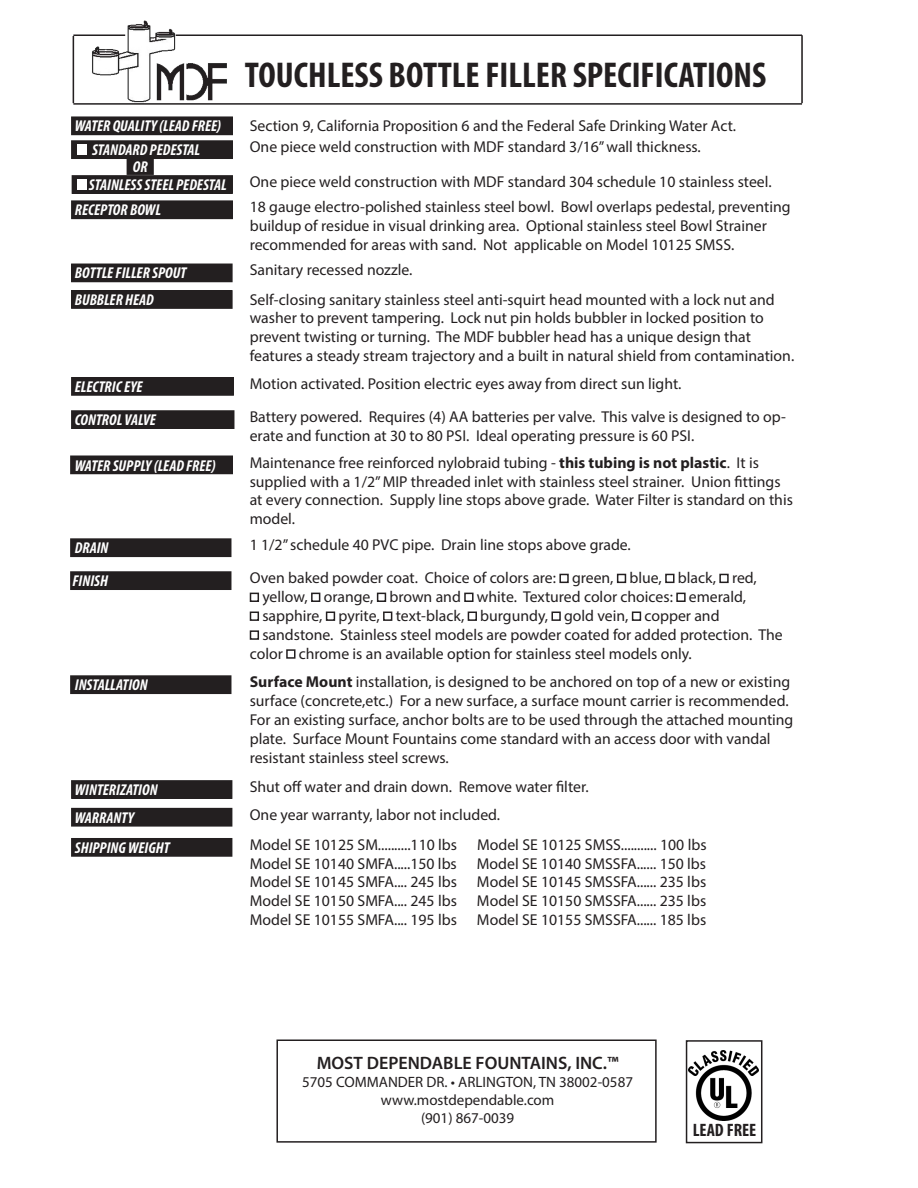
<style>
.page{position:relative;width:918px;height:1188px;background:#fff}
.page>*{position:absolute;margin:0;border:0;box-sizing:border-box;transform-origin:0 0}
.t1{font:700 condensed 36px "Myriad Pro";color:#231f20}
.t2{font:600 18px "Myriad Pro";color:#231f20}
.t3{font:700 condensed 18px "Myriad Pro";color:#231f20}
.t4{font:15.75px/18.9px "Myriad Pro";color:#231f20}
.t5{font:italic 700 condensed 15.75px "Myriad Pro";color:#fff}
.t6{font:15px "Myriad Pro";color:#231f20}
.s1{font-weight:700}
</style>
<div class="page">
<hr style="left:73px;top:34px;width:52px;height:2px;background:#231f20">
<hr style="left:176px;top:34px;width:626px;height:2px;background:#231f20">
<hr style="left:801px;top:35px;width:2px;height:68px;background:#231f20">
<hr style="left:73px;top:103px;width:729px;height:2px;background:#231f20">
<hr style="left:73px;top:36px;width:1px;height:67px;background:#231f20">
<div style="left:72px;top:117px;width:160px;height:17px;background:#231f20"></div>
<div style="left:71px;top:116px;width:162px;height:19px;border:2px solid #231f20"></div>
<div style="left:72px;top:201px;width:160px;height:17px;background:#231f20"></div>
<div style="left:71px;top:200px;width:162px;height:19px;border:2px solid #231f20"></div>
<div style="left:72px;top:291px;width:160px;height:17px;background:#231f20"></div>
<div style="left:71px;top:290px;width:162px;height:19px;border:2px solid #231f20"></div>
<div style="left:72px;top:378px;width:161px;height:17px;background:#231f20"></div>
<div style="left:71px;top:377px;width:163px;height:19px;border:2px solid #231f20"></div>
<div style="left:72px;top:411px;width:162px;height:17px;background:#231f20"></div>
<div style="left:71px;top:410px;width:163px;height:19px;border:2px solid #231f20"></div>
<div style="left:71px;top:456px;width:161px;height:17px;background:#231f20"></div>
<div style="left:70px;top:456px;width:163px;height:18px;border:2px solid #231f20"></div>
<div style="left:71px;top:572px;width:160px;height:17px;background:#231f20"></div>
<div style="left:70px;top:571px;width:161px;height:19px;border:2px solid #231f20"></div>
<div style="left:71px;top:676px;width:160px;height:17px;background:#231f20"></div>
<div style="left:70px;top:675px;width:161px;height:19px;border:2px solid #231f20"></div>
<div style="left:72px;top:781px;width:160px;height:17px;background:#231f20"></div>
<div style="left:71px;top:780px;width:161px;height:19px;border:2px solid #231f20"></div>
<div style="left:72px;top:809px;width:160px;height:17px;background:#231f20"></div>
<div style="left:71px;top:808px;width:161px;height:19px;border:2px solid #231f20"></div>
<div style="left:72px;top:839px;width:160px;height:17px;background:#231f20"></div>
<div style="left:71px;top:838px;width:161px;height:19px;border:2px solid #231f20"></div>
<div style="left:72px;top:176px;width:160px;height:17px;background:#231f20"></div>
<div style="left:72px;top:175px;width:161px;height:19px;border:2px solid #231f20"></div>
<div style="left:127px;top:160px;width:26px;height:14px;background:#231f20"></div>
<div style="left:127px;top:159px;width:27px;height:16px;border:2px solid #231f20"></div>
<div style="left:71px;top:539px;width:160px;height:17px;background:#231f20"></div>
<div style="left:70px;top:538px;width:161px;height:19px;border:2px solid #231f20"></div>
<div style="left:72px;top:264px;width:160px;height:18px;background:#231f20"></div>
<div style="left:559px;top:574px;width:10px;height:9px;border:2px solid #231f20"></div>
<div style="left:617px;top:574px;width:9px;height:9px;border:2px solid #231f20"></div>
<div style="left:665px;top:574px;width:10px;height:9px;border:2px solid #231f20"></div>
<div style="left:719px;top:574px;width:10px;height:9px;border:2px solid #231f20"></div>
<div style="left:250px;top:593px;width:9px;height:9px;border:2px solid #231f20"></div>
<div style="left:311px;top:593px;width:9px;height:9px;border:2px solid #231f20"></div>
<div style="left:377px;top:593px;width:9px;height:9px;border:2px solid #231f20"></div>
<div style="left:464px;top:593px;width:10px;height:9px;border:2px solid #231f20"></div>
<div style="left:676px;top:593px;width:10px;height:9px;border:2px solid #231f20"></div>
<div style="left:250px;top:612px;width:9px;height:9px;border:2px solid #231f20"></div>
<div style="left:326px;top:612px;width:9px;height:9px;border:2px solid #231f20"></div>
<div style="left:383px;top:612px;width:9px;height:9px;border:2px solid #231f20"></div>
<div style="left:468px;top:612px;width:9px;height:9px;border:2px solid #231f20"></div>
<div style="left:551px;top:612px;width:10px;height:9px;border:2px solid #231f20"></div>
<div style="left:632px;top:612px;width:9px;height:9px;border:2px solid #231f20"></div>
<div style="left:250px;top:630px;width:9px;height:10px;border:2px solid #231f20"></div>
<div style="left:286px;top:649px;width:10px;height:10px;border:2px solid #231f20"></div>
<div style="left:72px;top:141px;width:160px;height:17px;background:#231f20"></div>
<div style="left:71px;top:140px;width:162px;height:19px;border:2px solid #231f20"></div>
<div style="left:276px;top:1040px;width:381px;height:103px;border:2px solid #231f20"></div>
<img style="left:689px;top:1050px;width:70px;height:71px">
<div style="left:686px;top:1040px;width:76px;height:103px;border:2px solid #231f20"></div>
<img style="left:78px;top:20px;width:161px;height:84px">
<div style="left:77px;top:144px;width:9px;height:11px;background:#fff"></div>
<div style="left:77px;top:179px;width:9px;height:11px;background:#fff"></div>
<p class="t5" style="left:75px;top:116px;width:148px">WATER QUALITY (LEAD FREE)</p>
<p class="t5" style="left:92px;top:140px;width:110px">STANDARD PEDESTAL</p>
<p class="t5" style="left:133px;top:157px;width:16px">OR</p>
<p class="t5" style="left:89px;top:175px;width:139px">STAINLESS STEEL PEDESTAL</p>
<p class="t5" style="left:75px;top:200px;width:88px">RECEPTOR BOWL</p>
<p class="t5" style="left:75px;top:263px;width:113px">BOTTLE FILLER SPOUT</p>
<p class="t5" style="left:75px;top:289px;width:81px">BUBBLER HEAD</p>
<p class="t5" style="left:75px;top:377px;width:69px">ELECTRIC EYE</p>
<p class="t5" style="left:75px;top:410px;width:83px">CONTROL VALVE</p>
<p class="t5" style="left:75px;top:455px;width:142px">WATER SUPPLY (LEAD FREE)</p>
<p class="t5" style="left:75px;top:538px;width:35px">DRAIN</p>
<p class="t5" style="left:73px;top:571px;width:37px">FINISH</p>
<p class="t5" style="left:75px;top:675px;width:74px">INSTALLATION</p>
<p class="t5" style="left:75px;top:780px;width:84px">WINTERIZATION</p>
<p class="t5" style="left:75px;top:808px;width:61px">WARRANTY</p>
<p class="t5" style="left:75px;top:838px;width:96px">SHIPPING WEIGHT</p>
<p class="t1" style="left:245px;top:53px;width:523px">TOUCHLESS BOTTLE FILLER SPECIFICATIONS</p>
<p class="t4" style="left:250px;top:116px;width:488px">Section 9, California Proposition 6 and the Federal Safe Drinking Water Act.</p>
<p class="t4" style="left:250px;top:137px;width:453px">One piece weld construction with MDF standard 3/16” wall thickness.</p>
<p class="t4" style="left:250px;top:172px;width:523px">One piece weld construction with MDF standard 304 schedule 10 stainless steel.</p>
<p class="t4" style="left:250px;top:197px;width:542px">18 gauge electro-polished stainless steel bowl. Bowl overlaps pedestal, preventing buildup of residue in visual drinking area. Optional stainless steel Bowl Strainer recommended for areas with sand. Not applicable on Model 10125 SMSS.</p>
<p class="t4" style="left:250px;top:260px;width:164px">Sanitary recessed nozzle.</p>
<p class="t4" style="left:250px;top:290px;width:527px">Self-closing sanitary stainless steel anti-squirt head mounted with a lock nut and washer to prevent tampering. Lock nut pin holds bubbler in locked position to</p>
<p class="t4" style="left:250px;top:327px;width:503px">prevent twisting or turning. The MDF bubbler head has a unique design that</p>
<p class="t4" style="left:250px;top:346px;width:546px">features a steady stream trajectory and a built in natural shield from contamination.</p>
<p class="t4" style="left:250px;top:374px;width:433px">Motion activated. Position electric eyes away from direct sun light.</p>
<p class="t4" style="left:250px;top:407px;width:538px">Battery powered. Requires (4) AA batteries per valve. This valve is designed to op&shy;erate and function at 30 to 80 PSI. Ideal operating pressure is 60 PSI.</p>
<p class="t4" style="left:250px;top:453px;width:545px">Maintenance free reinforced nylobraid tubing - <span class="s1">this tubing is not plastic</span>. It is supplied with a 1/2” MIP threaded inlet with stainless steel strainer. Union fittings at every connection. Supply line stops above grade. Water Filter is standard on this model.</p>
<p class="t4" style="left:250px;top:535px;width:383px">1 1/2” schedule 40 PVC pipe. Drain line stops above grade.</p>
<p class="t4" style="left:250px;top:568px;width:509px">Oven baked powder coat. Choice of colors are: green, blue, black, red,</p>
<p class="t4" style="left:262px;top:587px;width:485px">yellow, orange, brown and white. Textured color choices: emerald,</p>
<p class="t4" style="left:262px;top:606px;width:459px">sapphire, pyrite, text-black, burgundy, gold vein, copper and</p>
<p class="t4" style="left:250px;top:625px;width:535px;text-indent:13px">sandstone. Stainless steel models are powder coated for added protection. The color chrome is an available option for stainless steel models only.</p>
<p class="t4" style="left:250px;top:672px;width:545px"><span class="s1">Surface Mount</span> installation, is designed to be anchored on top of a new or existing surface (concrete,etc.) For a new surface, a surface mount carrier is recommended.<br>For an existing surface, anchor bolts are to be used through the attached mounting plate. Surface Mount Fountains come standard with an access door with vandal resistant stainless steel screws.</p>
<p class="t4" style="left:250px;top:777px;width:340px">Shut off water and drain down. Remove water filter.</p>
<p class="t4" style="left:250px;top:805px;width:252px">One year warranty, labor not included.</p>
<p class="t4" style="left:250px;top:835px;width:209px">Model SE 10125 SM..........110 lbs</p>
<p class="t4" style="left:477px;top:835px;width:231px">Model SE 10125 SMSS........... 100 lbs</p>
<p class="t4" style="left:250px;top:854px;width:209px">Model SE 10140 SMFA.....150 lbs</p>
<p class="t4" style="left:477px;top:854px;width:231px">Model SE 10140 SMSSFA...... 150 lbs</p>
<p class="t4" style="left:250px;top:872px;width:209px">Model SE 10145 SMFA.... 245 lbs</p>
<p class="t4" style="left:477px;top:872px;width:231px">Model SE 10145 SMSSFA...... 235 lbs</p>
<p class="t4" style="left:250px;top:891px;width:209px">Model SE 10150 SMFA.... 245 lbs</p>
<p class="t4" style="left:477px;top:891px;width:231px">Model SE 10150 SMSSFA...... 235 lbs</p>
<p class="t4" style="left:250px;top:910px;width:209px">Model SE 10155 SMFA.... 195 lbs</p>
<p class="t4" style="left:477px;top:910px;width:231px">Model SE 10155 SMSSFA...... 185 lbs</p>
<p class="t2" style="left:317px;top:1052px;width:303px">MOST DEPENDABLE FOUNTAINS, INC.™</p>
<p class="t6" style="left:302px;top:1073px;width:332px">5705 COMMANDER DR. • ARLINGTON, TN 38002-0587</p>
<p class="t6" style="left:381px;top:1091px;width:175px">www.mostdependable.com</p>
<p class="t6" style="left:421px;top:1109px;width:95px">(901) 867-0039</p>
<p class="t3" style="left:693px;top:1118px;width:65px">LEAD FREE</p>
</div>
